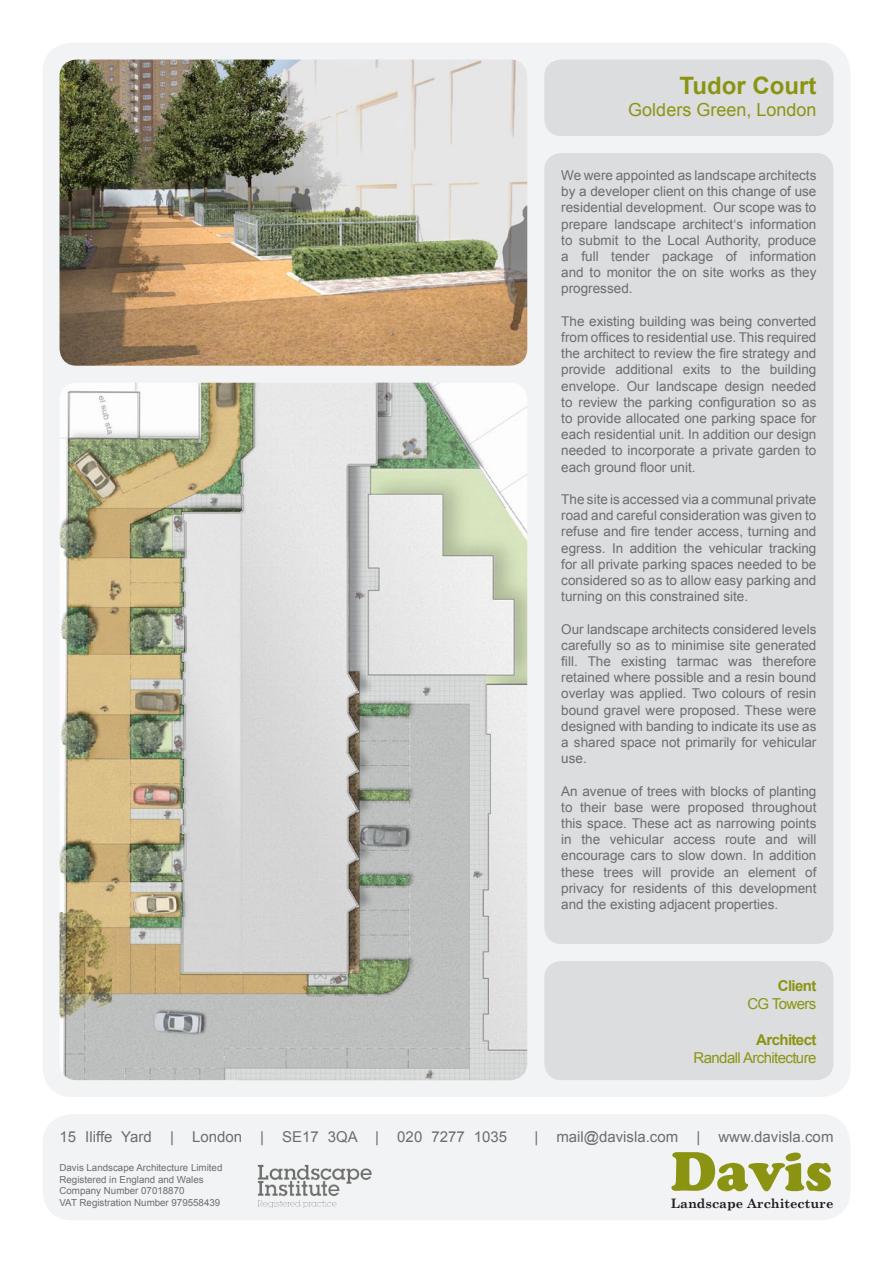
<style>
.page{position:relative;width:893px;height:1263px;background:#fff}
.page>*{position:absolute;margin:0;border:0;box-sizing:border-box;transform-origin:0 0}
.t1{font:54.3px "Cooper Black Std";color:#8b9412}
.t2{font:700 24px "Arial";color:#8b9412}
.t3{font:18px "Arial";color:#8b9412}
.t4{font:15px "Arial";color:#6c6d70}
.t5{font:15px "Arial";letter-spacing:-.04em;color:#8b9412}
.t6{font:700 15px "Arial";letter-spacing:-.04em;color:#8b9412}
.t7{font:13.5px/16.2px "Arial";color:#6c6d70;text-align:justify}
.t8{font:700 13.05px "Century Schoolbook";color:#231f20}
.t9{font:9.75px/11.7px "Arial";color:#6c6d70}
</style>
<div class="page">
<div style="left:43px;top:1114px;width:807px;height:106px;background:#f2f3f4;border-radius:30px"></div>
<img style="left:257px;top:1164px;width:115px;height:44px">
<div style="left:43px;top:43px;width:807px;height:1054px;background:#f2f3f4;border-radius:30px"></div>
<div style="left:544px;top:961px;width:289px;height:119px;background:#dcdddf;border-radius:17px"></div>
<div style="left:544px;top:153px;width:289px;height:791px;background:#dcdddf;border-radius:17px"></div>
<div style="left:544px;top:60px;width:289px;height:76px;background:#dcdddf;border-radius:17px"></div>
<img style="left:60px;top:383px;width:467px;height:697px">
<img style="left:60px;top:60px;width:467px;height:306px">
<p class="t2" style="left:680px;top:70px;width:138px">Tudor Court</p>
<p class="t3" style="left:628px;top:98px;width:190px">Golders Green, London</p>
<p class="t7" style="left:561px;top:167px;width:257px">We were appointed as landscape architects by a developer client on this change of use residential development. Our scope was to prepare landscape architect‘s information to submit to the Local Authority, produce a full tender package of information and to monitor the on site works as they progressed.</p>
<p class="t7" style="left:561px;top:313px;width:257px">The existing building was being converted from offices to residential use. This required the architect to review the fire strategy and provide additional exits to the building envelope. Our landscape design needed to review the parking configuration so as to provide allocated one parking space for each residential unit. In addition our design needed to incorporate a private garden to each ground floor unit.</p>
<p class="t7" style="left:561px;top:491px;width:257px">The site is accessed via a communal private road and careful consideration was given to refuse and fire tender access, turning and egress. In addition the vehicular tracking for all private parking spaces needed to be considered so as to allow easy parking and turning on this constrained site.</p>
<p class="t7" style="left:561px;top:621px;width:257px">Our landscape architects considered levels carefully so as to minimise site generated fill. The existing tarmac was therefore retained where possible and a resin bound overlay was applied. Two colours of resin bound gravel were proposed. These were designed with banding to indicate its use as a shared space not primarily for vehicular use.</p>
<p class="t7" style="left:561px;top:783px;width:257px">An avenue of trees with blocks of planting to their base were proposed throughout this space. These act as narrowing points in the vehicular access route and will encourage cars to slow down. In addition these trees will provide an element of privacy for residents of this development and the existing adjacent properties.</p>
<p class="t6" style="left:778px;top:976px;width:40px">Client</p>
<p class="t5" style="left:747px;top:994px;width:71px">CG Towers</p>
<p class="t6" style="left:756px;top:1030px;width:62px">Architect</p>
<p class="t5" style="left:694px;top:1048px;width:124px">Randall Architecture</p>
<p class="t4" style="left:60px;top:1127px;width:449px">15 Iliffe Yard | London | SE17 3QA | 020 7277 1035</p>
<p class="t4" style="left:534px;top:1127px;width:301px">| mail@davisla.com | www.davisla.com</p>
<p class="t1" style="left:671px;top:1139px;width:163px">Davis</p>
<p class="t8" style="left:671px;top:1195px;width:164px">Landscape Architecture</p>
<p class="t9" style="left:60px;top:1162px;width:164px">Davis Landscape Architecture Limited<br>Registered in England and Wales</p>
<p class="t9" style="left:60px;top:1185px;width:127px">Company Number 07018870</p>
<p class="t9" style="left:60px;top:1197px;width:162px">VAT Registration Number 979558439</p>
</div>
